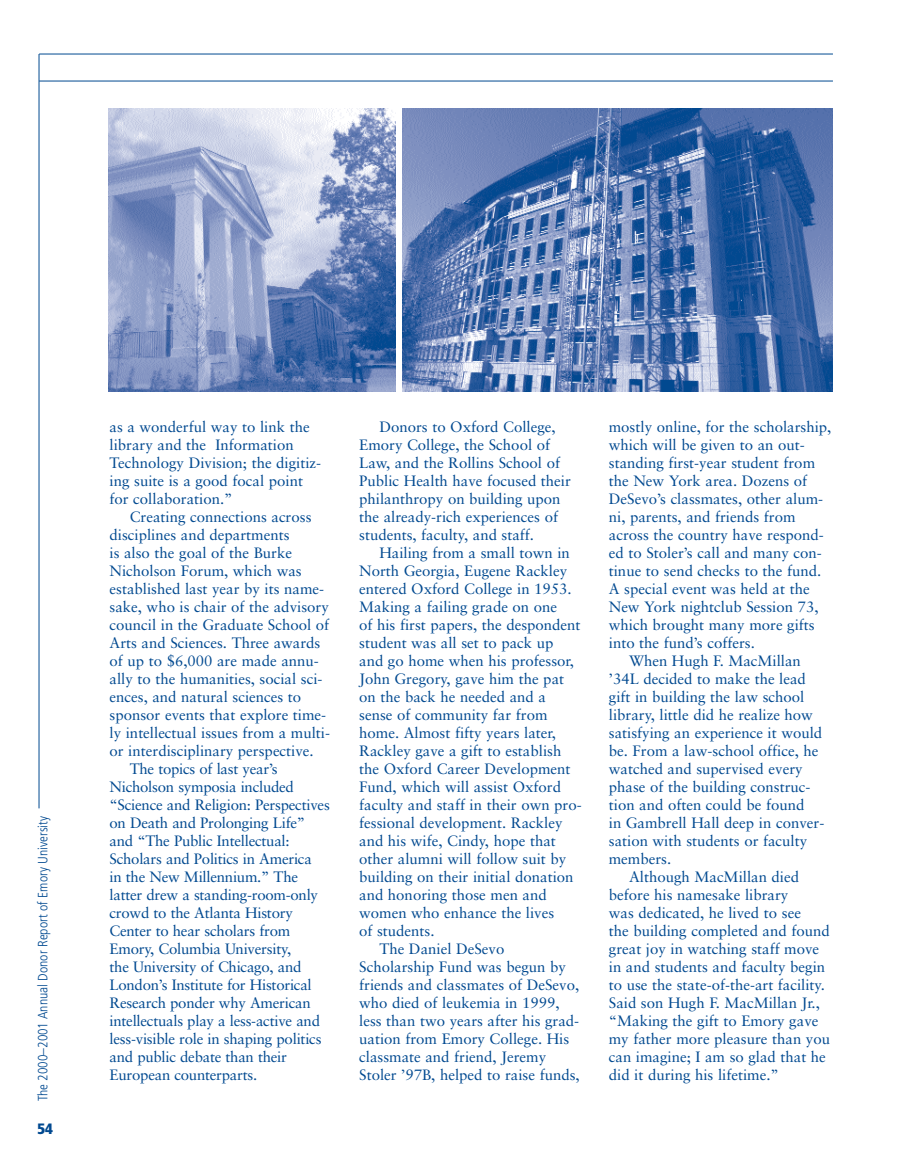
<style>
.page{position:relative;width:905px;height:1175px;background:#fff}
.page>*{position:absolute;margin:0;border:0;box-sizing:border-box;transform-origin:0 0}
.t1{font:15px/18px "Sabon";color:#014990}
.t2{font:900 condensed 15px "Frutiger";color:#014990}
.t3{font:300 condensed 13.5px "Frutiger";color:#014990}
</style>
<div class="page">
<hr style="left:39px;top:54px;width:1px;height:754px;background:#014990">
<hr style="left:39px;top:54px;width:793px;height:1px;background:#014990">
<hr style="left:39px;top:81px;width:793px;height:1px;background:#014990">
<img style="left:108px;top:108px;width:287px;height:284px">
<img style="left:403px;top:108px;width:429px;height:284px">
<p class="t3" style="left:37px;top:1101px;width:287px;rotate:-90deg">The 2000–2001 Annual Donor Report of Emory University</p>
<p class="t2" style="left:38px;top:1123px;width:17px">54</p>
<p class="t1" style="left:110px;top:419px;width:213px">as a wonderful way to link the library and the Information<br>Technology Division; the digitiz&shy;ing suite is a good focal point for collaboration.”</p>
<p class="t1" style="left:130px;top:509px;width:183px">Creating connections across</p>
<p class="t1" style="left:110px;top:527px;width:181px">disciplines and departments</p>
<p class="t1" style="left:110px;top:545px;width:184px">is also the goal of the Burke</p>
<p class="t1" style="left:110px;top:563px;width:194px">Nicholson Forum, which was</p>
<p class="t1" style="left:110px;top:581px;width:216px">established last year by its name-</p>
<p class="t1" style="left:110px;top:599px;width:221px">sake, who is chair of the advisory</p>
<p class="t1" style="left:110px;top:617px;width:221px">council in the Graduate School of</p>
<p class="t1" style="left:110px;top:635px;width:212px">Arts and Sciences. Three awards</p>
<p class="t1" style="left:110px;top:653px;width:211px">of up to $6,000 are made annu-</p>
<p class="t1" style="left:110px;top:671px;width:214px">ally to the humanities, social sci-</p>
<p class="t1" style="left:110px;top:689px;width:193px">ences, and natural sciences to</p>
<p class="t1" style="left:110px;top:707px;width:218px">sponsor events that explore time-</p>
<p class="t1" style="left:110px;top:725px;width:222px">ly intellectual issues from a multi-</p>
<p class="t1" style="left:110px;top:743px;width:206px">or interdisciplinary perspective.</p>
<p class="t1" style="left:130px;top:761px;width:149px">The topics of last year’s</p>
<p class="t1" style="left:110px;top:779px;width:186px">Nicholson symposia included</p>
<p class="t1" style="left:110px;top:797px;width:222px">“Science and Religion: Perspectives</p>
<p class="t1" style="left:110px;top:815px;width:197px">on Death and Prolonging Life”</p>
<p class="t1" style="left:110px;top:833px;width:182px">and “The Public Intellectual:</p>
<p class="t1" style="left:110px;top:851px;width:204px">Scholars and Politics in America</p>
<p class="t1" style="left:110px;top:869px;width:190px">in the New Millennium.” The</p>
<p class="t1" style="left:110px;top:887px;width:210px">latter drew a standing-room-only</p>
<p class="t1" style="left:110px;top:905px;width:185px">crowd to the Atlanta History</p>
<p class="t1" style="left:110px;top:923px;width:182px">Center to hear scholars from</p>
<p class="t1" style="left:110px;top:941px;width:183px">Emory, Columbia University,</p>
<p class="t1" style="left:110px;top:959px;width:193px">the University of Chicago, and</p>
<p class="t1" style="left:110px;top:977px;width:204px">London’s Institute for Historical</p>
<p class="t1" style="left:110px;top:995px;width:203px">Research ponder why American</p>
<p class="t1" style="left:110px;top:1013px;width:212px">intellectuals play a less-active and</p>
<p class="t1" style="left:110px;top:1031px;width:213px">less-visible role in shaping politics</p>
<p class="t1" style="left:110px;top:1049px;width:179px">and public debate than their</p>
<p class="t1" style="left:110px;top:1067px;width:149px">European counterparts.</p>
<p class="t1" style="left:359px;top:419px;width:213px;text-indent:20px">Donors to Oxford College,<br>Emory College, the School of<br>Law, and the Rollins School of<br>Public Health have focused their philanthropy on building upon the already-rich experiences of students, faculty, and staff.</p>
<p class="t1" style="left:379px;top:545px;width:192px">Hailing from a small town in</p>
<p class="t1" style="left:359px;top:563px;width:209px">North Georgia, Eugene Rackley</p>
<p class="t1" style="left:359px;top:581px;width:214px">entered Oxford College in 1953.</p>
<p class="t1" style="left:359px;top:599px;width:199px">Making a failing grade on one</p>
<p class="t1" style="left:359px;top:617px;width:223px">of his first papers, the despondent</p>
<p class="t1" style="left:359px;top:635px;width:196px">student was all set to pack up</p>
<p class="t1" style="left:359px;top:653px;width:216px">and go home when his professor,</p>
<p class="t1" style="left:359px;top:671px;width:206px">John Gregory, gave him the pat</p>
<p class="t1" style="left:359px;top:689px;width:188px">on the back he needed and a</p>
<p class="t1" style="left:359px;top:707px;width:190px">sense of community far from</p>
<p class="t1" style="left:359px;top:725px;width:198px">home. Almost fifty years later,</p>
<p class="t1" style="left:359px;top:743px;width:204px">Rackley gave a gift to establish</p>
<p class="t1" style="left:359px;top:761px;width:213px">the Oxford Career Development</p>
<p class="t1" style="left:359px;top:779px;width:203px">Fund, which will assist Oxford</p>
<p class="t1" style="left:359px;top:797px;width:224px">faculty and staff in their own pro-</p>
<p class="t1" style="left:359px;top:815px;width:205px">fessional development. Rackley</p>
<p class="t1" style="left:359px;top:833px;width:198px">and his wife, Cindy, hope that</p>
<p class="t1" style="left:359px;top:851px;width:209px">other alumni will follow suit by</p>
<p class="t1" style="left:359px;top:869px;width:216px">building on their initial donation</p>
<p class="t1" style="left:359px;top:887px;width:189px">and honoring those men and</p>
<p class="t1" style="left:359px;top:905px;width:196px">women who enhance the lives</p>
<p class="t1" style="left:359px;top:923px;width:77px">of students.</p>
<p class="t1" style="left:379px;top:941px;width:126px">The Daniel DeSevo</p>
<p class="t1" style="left:359px;top:959px;width:208px">Scholarship Fund was begun by</p>
<p class="t1" style="left:359px;top:977px;width:221px">friends and classmates of DeSevo,</p>
<p class="t1" style="left:359px;top:995px;width:202px">who died of leukemia in 1999,</p>
<p class="t1" style="left:359px;top:1013px;width:221px">less than two years after his grad-</p>
<p class="t1" style="left:359px;top:1031px;width:211px">uation from Emory College. His</p>
<p class="t1" style="left:359px;top:1049px;width:189px">classmate and friend, Jeremy</p>
<p class="t1" style="left:359px;top:1067px;width:222px">Stoler ’97B, helped to raise funds,</p>
<p class="t1" style="left:608px;top:419px;width:224px">mostly online, for the scholarship,</p>
<p class="t1" style="left:608px;top:437px;width:197px">which will be given to an out-</p>
<p class="t1" style="left:608px;top:455px;width:208px">standing first-year student from</p>
<p class="t1" style="left:608px;top:473px;width:200px">the New York area. Dozens of</p>
<p class="t1" style="left:608px;top:491px;width:216px">DeSevo’s classmates, other alum-</p>
<p class="t1" style="left:608px;top:509px;width:188px">ni, parents, and friends from</p>
<p class="t1" style="left:608px;top:527px;width:216px">across the country have respond-</p>
<p class="t1" style="left:608px;top:545px;width:215px">ed to Stoler’s call and many con-</p>
<p class="t1" style="left:608px;top:563px;width:214px">tinue to send checks to the fund.</p>
<p class="t1" style="left:608px;top:581px;width:202px">A special event was held at the</p>
<p class="t1" style="left:608px;top:599px;width:211px">New York nightclub Session 73,</p>
<p class="t1" style="left:608px;top:617px;width:207px">which brought many more gifts</p>
<p class="t1" style="left:608px;top:635px;width:147px">into the fund’s coffers.</p>
<p class="t1" style="left:629px;top:653px;width:173px">When Hugh F. MacMillan</p>
<p class="t1" style="left:608px;top:671px;width:199px">’34L decided to make the lead</p>
<p class="t1" style="left:608px;top:689px;width:197px">gift in building the law school</p>
<p class="t1" style="left:608px;top:707px;width:206px">library, little did he realize how</p>
<p class="t1" style="left:608px;top:725px;width:215px">satisfying an experience it would</p>
<p class="t1" style="left:608px;top:743px;width:211px">be. From a law-school office, he</p>
<p class="t1" style="left:608px;top:761px;width:195px">watched and supervised every</p>
<p class="t1" style="left:608px;top:779px;width:203px">phase of the building construc-</p>
<p class="t1" style="left:608px;top:797px;width:197px">tion and often could be found</p>
<p class="t1" style="left:608px;top:815px;width:217px">in Gambrell Hall deep in conver-</p>
<p class="t1" style="left:608px;top:833px;width:200px">sation with students or faculty</p>
<p class="t1" style="left:608px;top:851px;width:64px">members.</p>
<p class="t1" style="left:629px;top:869px;width:172px">Although MacMillan died</p>
<p class="t1" style="left:608px;top:887px;width:181px">before his namesake library</p>
<p class="t1" style="left:608px;top:905px;width:194px">was dedicated, he lived to see</p>
<p class="t1" style="left:608px;top:923px;width:222px">the building completed and found</p>
<p class="t1" style="left:608px;top:941px;width:212px">great joy in watching staff move</p>
<p class="t1" style="left:608px;top:959px;width:218px">in and students and faculty begin</p>
<p class="t1" style="left:608px;top:977px;width:217px">to use the state-of-the-art facility.</p>
<p class="t1" style="left:608px;top:995px;width:213px">Said son Hugh F. MacMillan Jr.,</p>
<p class="t1" style="left:608px;top:1013px;width:211px">“Making the gift to Emory gave</p>
<p class="t1" style="left:608px;top:1031px;width:223px">my father more pleasure than you</p>
<p class="t1" style="left:608px;top:1049px;width:219px">can imagine; I am so glad that he</p>
<p class="t1" style="left:608px;top:1067px;width:171px">did it during his lifetime.”</p>
</div>
